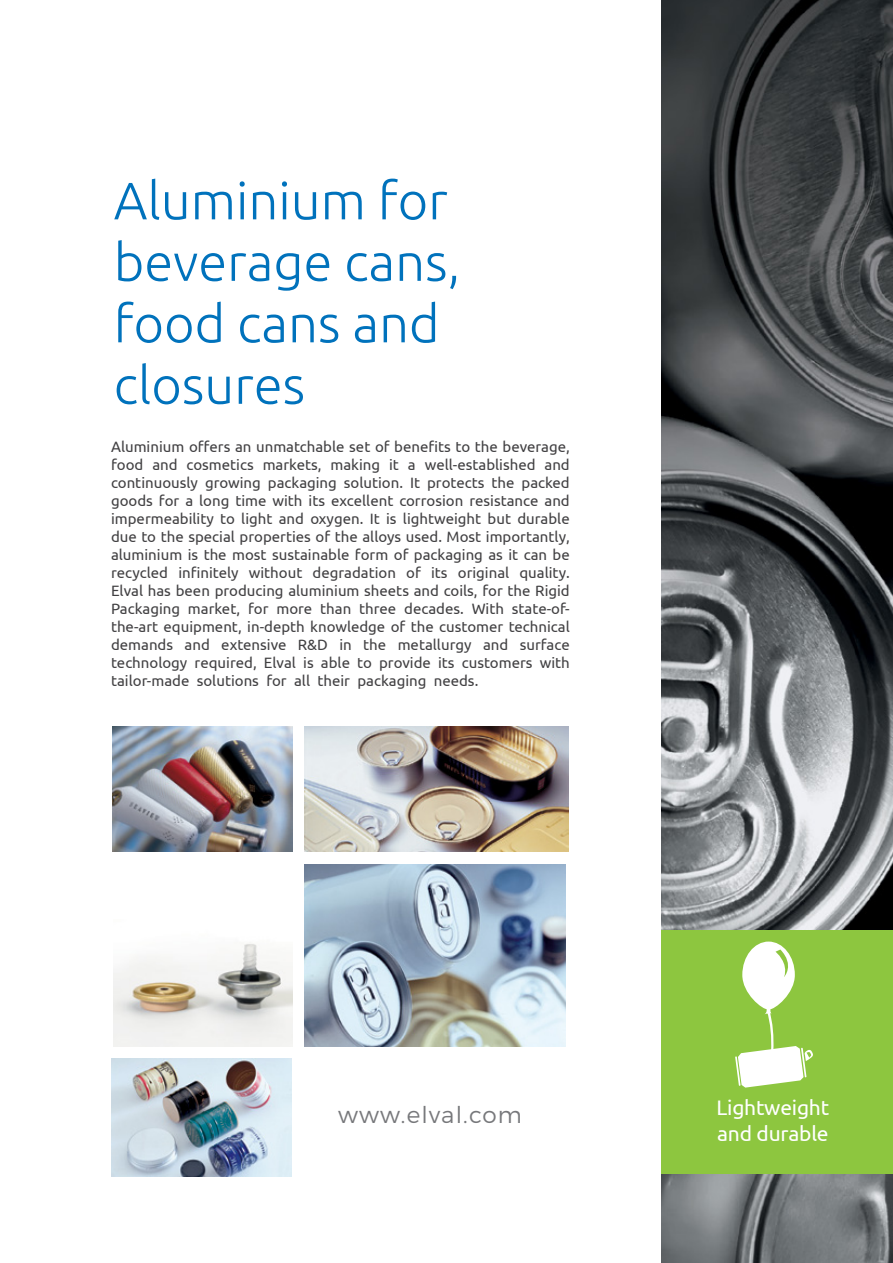
<style>
.page{position:relative;width:893px;height:1263px;background:#fff}
.page>*{position:absolute;margin:0;border:0;box-sizing:border-box;transform-origin:0 0}
.t1{font:300 52.5px/61.5px "Ubuntu";color:#0072bc}
.t2{font:300 23.1px "Montserrat";letter-spacing:.05em;color:#77787b}
.t3{font:21px/25.2px "Ubuntu";letter-spacing:-.01em;color:#fff}
.t4{font:15px/18px "Ubuntu";color:#414042;text-align:justify}
</style>
<div class="page">
<img style="left:661px;top:0;width:232px;height:1263px">
<div style="left:661px;top:930px;width:232px;height:244px;background:#8dc63f"></div>
<svg style="left:735px;top:941px;width:77px;height:146px"></svg>
<img style="left:304px;top:726px;width:264px;height:125px">
<img style="left:112px;top:1058px;width:180px;height:118px">
<img style="left:304px;top:864px;width:261px;height:182px">
<img style="left:112px;top:726px;width:180px;height:125px">
<img style="left:114px;top:943px;width:178px;height:103px">
<h1 class="t1" style="left:114px;top:169px;width:348px">Aluminium for beverage cans, food cans and closures</h1>
<p class="t4" style="left:111px;top:437px;width:460px">Aluminium offers an unmatchable set of benefits to the beverage, food and cosmetics markets, making it a well-established and continuously growing packaging solution. It protects the packed goods for a long time with its excellent corrosion resistance and impermeability to light and oxygen. It is lightweight but durable due to the special properties of the alloys used. Most importantly, aluminium is the most sustainable form of packaging as it can be recycled infinitely without degradation of its original quality.<br>Elval has been producing aluminium sheets and coils, for the Rigid Packaging market, for more than three decades. With state-of&shy;the-art equipment, in-depth knowledge of the customer technical demands and extensive R&amp;D in the metallurgy and surface technology required, Elval is able to provide its customers with tailor-made solutions for all their packaging needs.</p>
<h2 class="t2" style="left:338px;top:1100px;width:185px">www.elval.com</h2>
<h3 class="t3" style="left:716px;top:1095px;width:114px">Lightweight and durable</h3>
</div>
